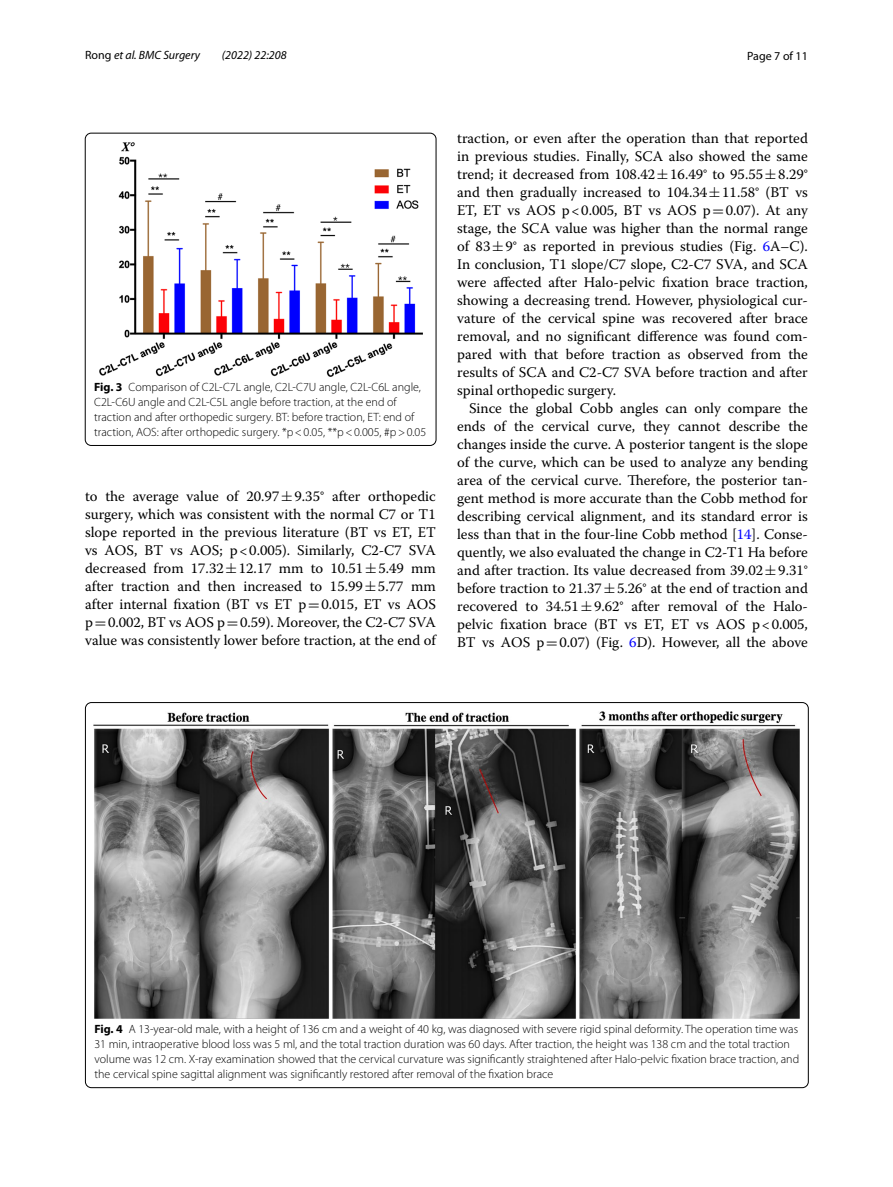
<style>
.page{position:relative;width:893px;height:1187px;background:#fff}
.page>*{position:absolute;margin:0;border:0;box-sizing:border-box;transform-origin:0 0}
.t1{font:14.7px/18px "Warnock Pro";color:#000;text-align:justify}
.t2{font:300 12px/15px "Myriad Pro";color:#000}
.t3{font:italic 12px "Myriad Pro";color:#000}
.t4{font:12px "Myriad Pro";color:#000}
.s1{font-style:normal}
.s2{font-weight:700}
.s3{font-family:"MTSY"}
.s4{color:#00f}
</style>
<div class="page">
<img style="left:99px;top:142px;width:323px;height:234px">
<div style="left:85px;top:133px;width:351px;height:312px;border:1px solid #000;border-radius:6px"></div>
<img style="left:94px;top:711px;width:706px;height:307px">
<p class="t3" style="left:85px;top:48px;width:117px"><span class="s1">Rong</span> et al. BMC Surgery</p>
<p class="t3" style="left:222px;top:48px;width:66px">(2022) 22:208</p>
<p class="t4" style="left:747px;top:48px;width:62px">Page 7 of 11</p>
<p class="t2" style="left:94px;top:380px;width:334px"><span class="s2">Fig. 3</span> Comparison of C2L-C7L angle, C2L-C7U angle, C2L-C6L angle, C2L-C6U angle and C2L-C5L angle before traction, at the end of traction and after orthopedic surgery. BT: before traction, ET: end of traction, AOS: after orthopedic surgery. *p&lt;0.05, **p&lt;0.005, #p&gt;0.05</p>
<p class="t1" style="left:85px;top:487px;width:352px">to the average value of 20.97<span class="s3">±</span>9.35° after orthopedic surgery, which was consistent with the normal C7 or T1 slope reported in the previous literature (BT vs ET, ET vs AOS, BT vs AOS; p&lt;0.005). Similarly, C2-C7 SVA decreased from 17.32<span class="s3">±</span>12.17 mm to 10.51<span class="s3">±</span>5.49 mm after traction and then increased to 15.99<span class="s3">±</span>5.77 mm after internal fixation (BT vs ET p<span class="s3">=</span>0.015, ET vs AOS p<span class="s3">=</span>0.002, BT vs AOS p<span class="s3">=</span>0.59). Moreover, the C2-C7 SVA value was consistently lower before traction, at the end of</p>
<p class="t1" style="left:457px;top:128px;width:352px">traction, or even after the operation than that reported in previous studies. Finally, SCA also showed the same trend; it decreased from 108.42<span class="s3">±</span>16.49° to 95.55<span class="s3">±</span>8.29° and then gradually increased to 104.34<span class="s3">±</span>11.58° (BT vs ET, ET vs AOS p&lt;0.005, BT vs AOS p<span class="s3">=</span>0.07). At any stage, the SCA value was higher than the normal range of 83<span class="s3">±</span>9° as reported in previous studies (Fig. <span class="s4">6</span>A–C).<br>In conclusion, T1 slope/C7 slope, C2-C7 SVA, and SCA were affected after Halo-pelvic fixation brace traction, showing a decreasing trend. However, physiological cur&shy;vature of the cervical spine was recovered after brace removal, and no significant difference was found com&shy;pared with that before traction as observed from the results of SCA and C2-C7 SVA before traction and after spinal orthopedic surgery.</p>
<p class="t1" style="left:457px;top:398px;width:352px;text-indent:12px">Since the global Cobb angles can only compare the ends of the cervical curve, they cannot describe the changes inside the curve. A posterior tangent is the slope of the curve, which can be used to analyze any bending area of the cervical curve. Therefore, the posterior tan&shy;gent method is more accurate than the Cobb method for describing cervical alignment, and its standard error is less than that in the four-line Cobb method [<span class="s4">14</span>]. Conse&shy;quently, we also evaluated the change in C2-T1 Ha before and after traction. Its value decreased from 39.02<span class="s3">±</span>9.31° before traction to 21.37<span class="s3">±</span>5.26° at the end of traction and recovered to 34.51<span class="s3">±</span>9.62° after removal of the Halo&shy;pelvic fixation brace (BT vs ET, ET vs AOS p&lt;0.005, BT vs AOS p<span class="s3">=</span>0.07) (Fig. <span class="s4">6</span>D). However, all the above</p>
<p class="t2" style="left:94px;top:1021px;width:706px"><span class="s2">Fig. 4</span> A 13-year-old male, with a height of 136 cm and a weight of 40 kg, was diagnosed with severe rigid spinal deformity. The operation time was 31 min, intraoperative blood loss was 5 ml, and the total traction duration was 60 days. After traction, the height was 138 cm and the total traction volume was 12 cm. X-ray examination showed that the cervical curvature was significantly straightened after Halo-pelvic fixation brace traction, and the cervical spine sagittal alignment was significantly restored after removal of the fixation brace</p>
</div>
